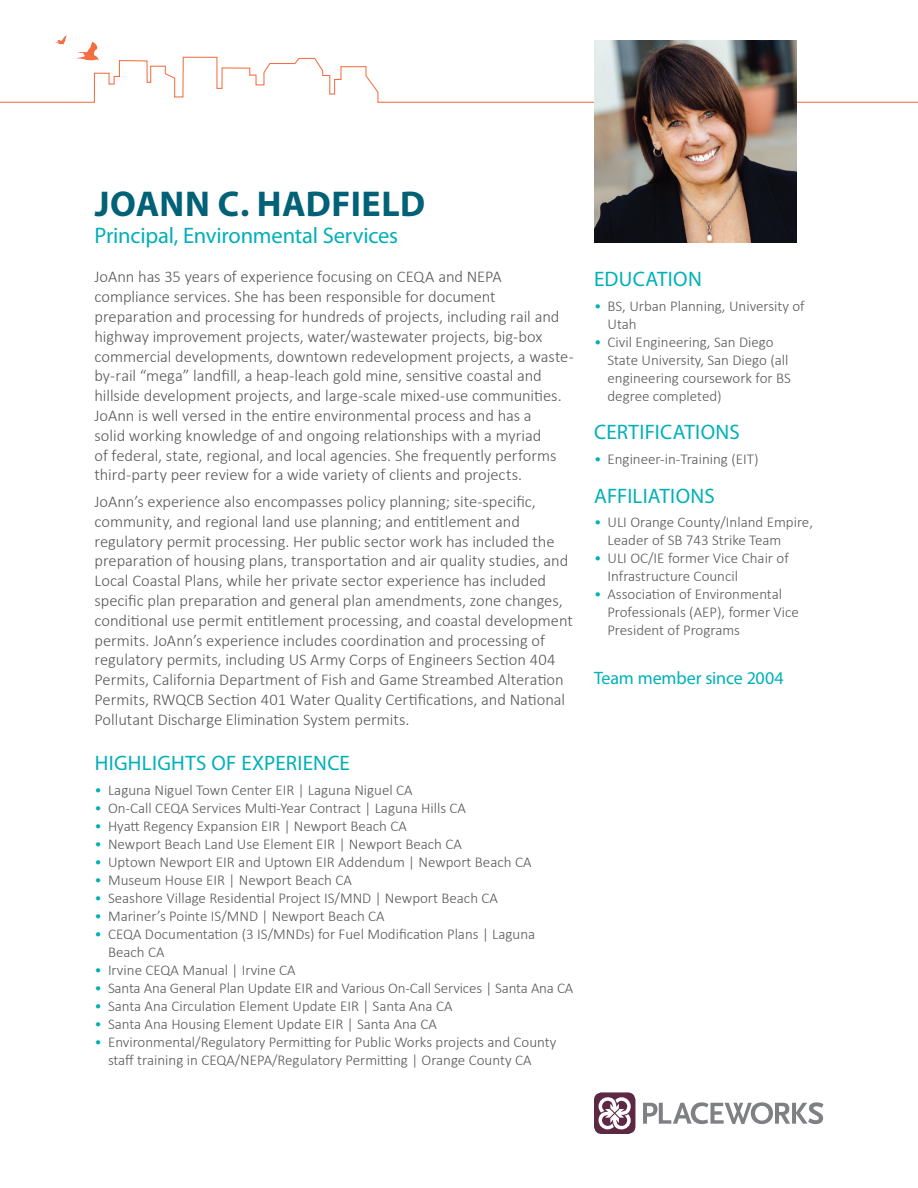
<style>
.page{position:relative;width:918px;height:1188px;background:#fff}
.page>*{position:absolute;margin:0;border:0;box-sizing:border-box;transform-origin:0 0}
.Resume_Front_Name{font:700 36px "Myriad Pro";letter-spacing:.01em;color:#016176}
.Resume_Front_Title{font:22.5px "Myriad Pro";letter-spacing:-.01em;color:#00b0b9}
.Resume_Heading_1{font:21px "Myriad Pro";letter-spacing:.015em;color:#00b0b9}
.Resume_Front_Member{font:18px "Myriad Pro";letter-spacing:-.01em;color:#00b0b9}
.Resume_Body_Text{font:300 16.5px/19.8px "Calibri";letter-spacing:-.005em;color:#57585a}
.t1{font:300 15px/18px "Calibri";color:#57585a}
.s1{color:#00b0b9}
</style>
<div class="page">
<svg style="left:0;top:35px;width:918px;height:68px"></svg>
<svg style="left:643px;top:1102px;width:181px;height:22px"></svg>
<svg style="left:594px;top:1092px;width:41px;height:42px"></svg>
<img style="left:594px;top:40px;width:202px;height:203px">
<p class="Resume_Front_Name" style="left:95px;top:180px;width:332px">JOANN C. HADFIELD</p>
<p class="Resume_Front_Title" style="left:94px;top:222px;width:305px">Principal, Environmental Services</p>
<p class="Resume_Body_Text" style="left:94px;top:267px;width:481px">JoAnn has 35 years of experience focusing on CEQA and NEPA compliance services. She has been responsible for document preparation and processing for hundreds of projects, including rail and highway improvement projects, water/wastewater projects, big-box commercial developments, downtown redevelopment projects, a waste&shy;by-rail “mega” landfill, a heap-leach gold mine, sensitive coastal and hillside development projects, and large-scale mixed-use communities.<br>JoAnn is well versed in the entire environmental process and has a<br>solid working knowledge of and ongoing relationships with a myriad<br>of federal, state, regional, and local agencies. She frequently performs third-party peer review for a wide variety of clients and projects.</p>
<p class="Resume_Body_Text" style="left:94px;top:491px;width:480px">JoAnn’s experience also encompasses policy planning; site-specific, community, and regional land use planning; and entitlement and regulatory permit processing. Her public sector work has included the preparation of housing plans, transportation and air quality studies, and Local Coastal Plans, while her private sector experience has included specific plan preparation and general plan amendments, zone changes, conditional use permit entitlement processing, and coastal development permits. JoAnn’s experience includes coordination and processing of regulatory permits, including US Army Corps of Engineers Section 404<br>Permits, California Department of Fish and Game Streambed Alteration Permits, RWQCB Section 401 Water Quality Certifications, and National Pollutant Discharge Elimination System permits.</p>
<p class="Resume_Heading_1" style="left:95px;top:750px;width:257px">HIGHLIGHTS OF EXPERIENCE</p>
<p class="t1" style="left:94px;top:781px;width:320px"><span class="s1">•</span> Laguna Niguel Town Center EIR | Laguna Niguel CA</p>
<p class="t1" style="left:94px;top:799px;width:373px"><span class="s1">•</span> On-Call CEQA Services Multi-Year Contract | Laguna Hills CA</p>
<p class="t1" style="left:94px;top:817px;width:314px"><span class="s1">•</span> Hyatt Regency Expansion EIR | Newport Beach CA</p>
<p class="t1" style="left:94px;top:835px;width:369px"><span class="s1">•</span> Newport Beach Land Use Element EIR | Newport Beach CA</p>
<p class="t1" style="left:94px;top:853px;width:438px"><span class="s1">•</span> Uptown Newport EIR and Uptown EIR Addendum | Newport Beach CA</p>
<p class="t1" style="left:94px;top:871px;width:259px"><span class="s1">•</span> Museum House EIR | Newport Beach CA</p>
<p class="t1" style="left:94px;top:889px;width:405px"><span class="s1">•</span> Seashore Village Residential Project IS/MND | Newport Beach CA</p>
<p class="t1" style="left:94px;top:907px;width:292px"><span class="s1">•</span> Mariner’s Pointe IS/MND | Newport Beach CA</p>
<p class="t1" style="left:108px;top:925px;width:429px;text-indent:-14px"><span class="s1">•</span> CEQA Documentation (3 IS/MNDs) for Fuel Modification Plans | Laguna<br>Beach CA</p>
<p class="t1" style="left:94px;top:961px;width:203px"><span class="s1">•</span> Irvine CEQA Manual | Irvine CA</p>
<p class="t1" style="left:94px;top:979px;width:480px"><span class="s1">•</span> Santa Ana General Plan Update EIR and Various On-Call Services | Santa Ana CA</p>
<p class="t1" style="left:94px;top:997px;width:359px"><span class="s1">•</span> Santa Ana Circulation Element Update EIR | Santa Ana CA</p>
<p class="t1" style="left:94px;top:1015px;width:344px"><span class="s1">•</span> Santa Ana Housing Element Update EIR | Santa Ana CA</p>
<p class="t1" style="left:108px;top:1033px;width:450px;text-indent:-14px"><span class="s1">•</span> Environmental/Regulatory Permitting for Public Works projects and County staff training in CEQA/NEPA/Regulatory Permitting | Orange County CA</p>
<p class="Resume_Heading_1" style="left:594px;top:266px;width:109px">EDUCATION</p>
<p class="t1" style="left:608px;top:296px;width:199px;text-indent:-14px"><span class="s1">•</span> BS, Urban Planning, University of<br>Utah</p>
<p class="t1" style="left:608px;top:332px;width:185px;text-indent:-14px"><span class="s1">•</span> Civil Engineering, San Diego<br>State University, San Diego (all engineering coursework for BS degree completed)</p>
<p class="Resume_Heading_1" style="left:594px;top:419px;width:147px">CERTIFICATIONS</p>
<p class="t1" style="left:594px;top:450px;width:166px"><span class="s1">•</span> Engineer-in-Training (EIT)</p>
<p class="Resume_Heading_1" style="left:594px;top:483px;width:122px">AFFILIATIONS</p>
<p class="t1" style="left:608px;top:513px;width:207px;text-indent:-14px"><span class="s1">•</span> ULI Orange County/Inland Empire,<br>Leader of SB 743 Strike Team</p>
<p class="t1" style="left:608px;top:549px;width:183px;text-indent:-14px"><span class="s1">•</span> ULI OC/IE former Vice Chair of<br>Infrastructure Council</p>
<p class="t1" style="left:608px;top:585px;width:193px;text-indent:-14px"><span class="s1">•</span> Association of Environmental<br>Professionals (AEP), former Vice<br>President of Programs</p>
<p class="Resume_Front_Member" style="left:594px;top:667px;width:191px">Team member since 2004</p>
</div>
